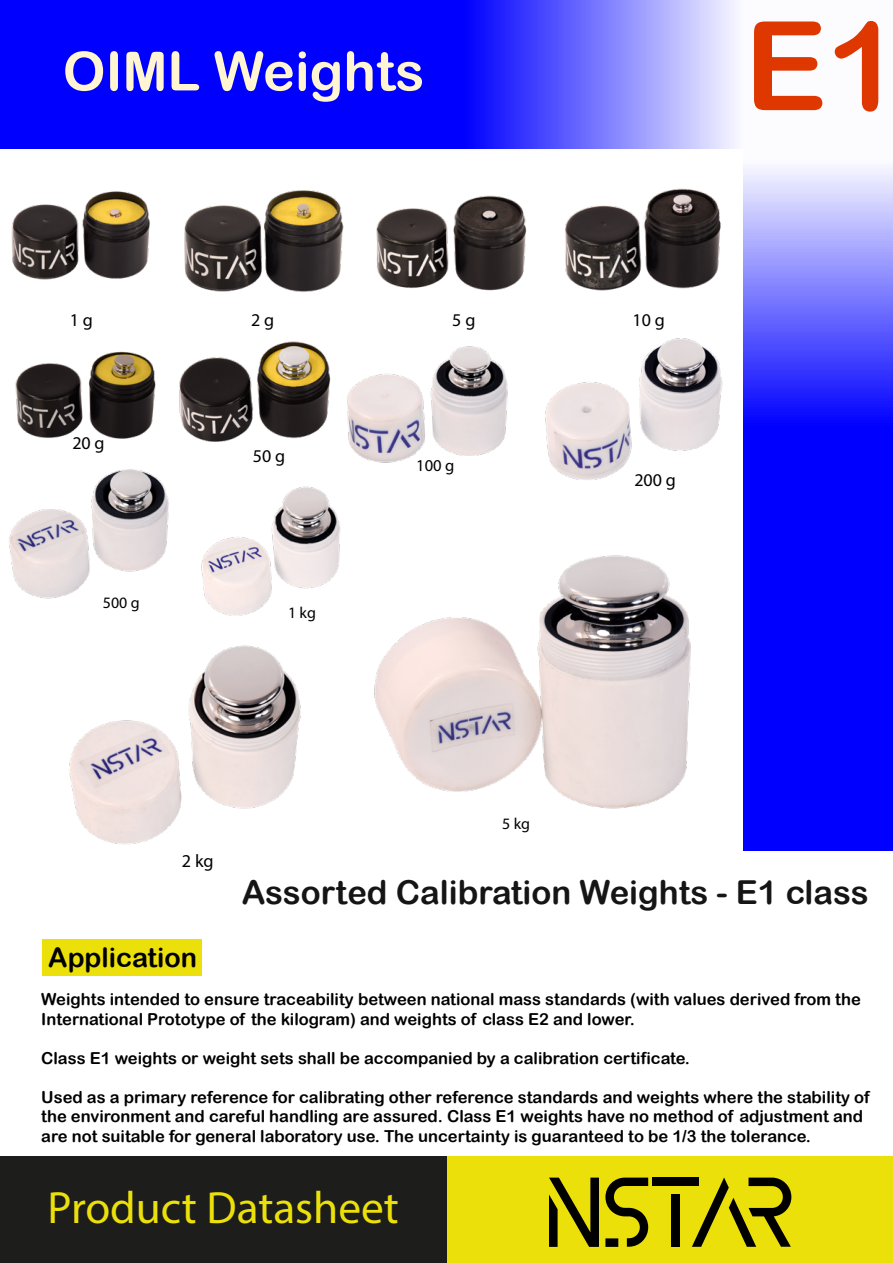
<style>
.page{position:relative;width:893px;height:1263px;background:#fff}
.page>*{position:absolute;margin:0;border:0;box-sizing:border-box;transform-origin:0 0}
.t1{font:123.75px "Arial Rounded MT Bold";color:#df3700}
.t2{font:54px "Arial Rounded MT Bold";color:#fff5d2}
.t3{font:45.3px "Myriad Pro";color:#ece00b}
.t4{font:33px "Arial Rounded MT Bold";color:#000}
.t5{font:27px "Arial Rounded MT Bold";color:#000}
.t6{font:18.15px "Myriad Pro";color:#000}
.t7{font:18px "Myriad Pro";color:#000}
.t8{font:16.65px "Myriad Pro";color:#000}
.t9{font:16.5px/19.5px "Arial Rounded MT Bold";color:#000}
.t10{font:15.9px "Myriad Pro";color:#000}
</style>
<div class="page">
<img style="left:69px;top:645px;width:232px;height:200px">
<img style="left:9px;top:479px;width:160px;height:120px">
<img style="left:545px;top:338px;width:178px;height:142px">
<img style="left:347px;top:346px;width:161px;height:117px">
<img style="left:15px;top:341px;width:316px;height:138px">
<img style="left:565px;top:188px;width:156px;height:103px">
<img style="left:376px;top:195px;width:151px;height:96px">
<img style="left:184px;top:190px;width:160px;height:102px">
<img style="left:374px;top:555px;width:317px;height:254px">
<svg style="left:744px;top:168px;width:149px;height:682px;background:#2e2eff"></svg>
<div style="left:447px;top:1157px;width:446px;height:106px;background:#ece00b"></div>
<svg style="left:549px;top:1177px;width:50px;height:70px"></svg>
<svg style="left:605px;top:1177px;width:43px;height:70px"></svg>
<div style="left:652px;top:1177px;width:46px;height:9px;background:#000"></div>
<div style="left:671px;top:1195px;width:9px;height:52px;background:#000"></div>
<svg style="left:692px;top:1177px;width:99px;height:70px"></svg>
<svg style="left:0;top:0;width:735px;height:149px;background:#2c2cff"></svg>
<div style="left:42px;top:939px;width:160px;height:37px;background:#ece00b"></div>
<div style="left:0;top:1157px;width:446px;height:106px;background:#1d1d1b"></div>
<img style="left:11px;top:191px;width:139px;height:89px">
<img style="left:191px;top:469px;width:149px;height:147px">
<h2 class="t2" style="left:63px;top:39px;width:363px">OIML Weights</h2>
<p class="t7" style="left:70px;top:308px;width:25px">1 g</p>
<p class="t7" style="left:251px;top:308px;width:25px">2 g</p>
<p class="t7" style="left:452px;top:308px;width:25px">5 g</p>
<p class="t7" style="left:72px;top:432px;width:34px">20 g</p>
<p class="t10" style="left:103px;top:593px;width:38px">500 g</p>
<p class="t7" style="left:253px;top:444px;width:34px">50 g</p>
<p class="t10" style="left:288px;top:603px;width:29px">1 kg</p>
<p class="t8" style="left:416px;top:456px;width:40px">100 g</p>
<p class="t6" style="left:182px;top:850px;width:33px">2 kg</p>
<p class="t10" style="left:502px;top:814px;width:29px">5 kg</p>
<h1 class="t1" style="left:744px;top:-7px;width:158px">E1</h1>
<p class="t7" style="left:632px;top:308px;width:34px">10 g</p>
<p class="t7" style="left:634px;top:469px;width:43px">200 g</p>
<h3 class="t4" style="left:241px;top:872px;width:629px">Assorted Calibration Weights - E1 class</h3>
<h3 class="t5" style="left:48px;top:942px;width:150px">Application</h3>
<p class="t9" style="left:41px;top:989px;width:821px">Weights intended to ensure traceability between national mass standards (with values derived from the<br>International Prototype of the kilogram) and weights of class E2 and lower.</p>
<p class="t9" style="left:41px;top:1048px;width:650px">Class E1 weights or weight sets shall be accompanied by a calibration certificate.</p>
<p class="t9" style="left:41px;top:1087px;width:830px">Used as a primary reference for calibrating other reference standards and weights where the stability of the environment and careful handling are assured. Class E1 weights have no method of adjustment and are not suitable for general laboratory use. The uncertainty is guaranteed to be 1/3 the tolerance.</p>
<h3 class="t3" style="left:48px;top:1180px;width:353px">Product Datasheet</h3>
</div>
